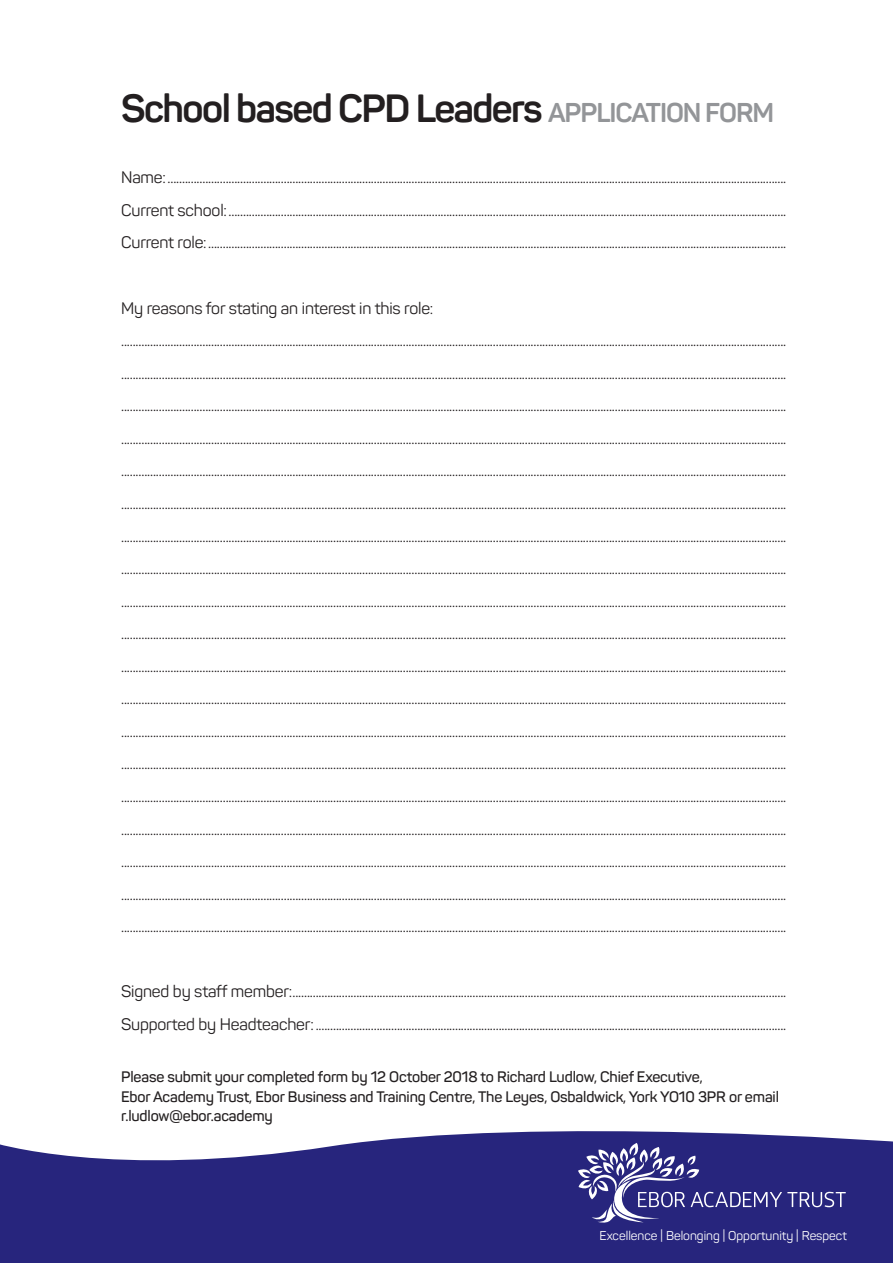
<style>
.page{position:relative;width:893px;height:1263px;background:#fff}
.page>*{position:absolute;margin:0;border:0;box-sizing:border-box;transform-origin:0 0}
.t1{font:700 38.85px "Panton";letter-spacing:-.04em;color:#231f20}
.t2{font:16.5px "Panton";letter-spacing:-.01em;color:#231f20}
.t3{font:600 15px/19.6px "Panton";letter-spacing:-.01em;color:#231f20}
.t4{font:12.6px "Panton";color:#fff}
.s1{font-size:26.85px;color:#939598}
</style>
<div class="page">
<svg style="left:0;top:1131px;width:893px;height:132px;background:#3e3c8b"></svg>
<svg style="left:578px;top:1143px;width:268px;height:82px;background:#42408d"></svg>
<p class="t1" style="left:121px;top:84px;width:654px">School based CPD Leaders <span class="s1">APPLICATION FORM</span></p>
<p class="t2" style="left:121px;top:167px;width:667px">Name:.....................................................................................................................................................................................................................</p>
<p class="t2" style="left:121px;top:200px;width:667px">Current school:................................................................................................................................................................................................</p>
<p class="t2" style="left:121px;top:233px;width:667px">Current role:.......................................................................................................................................................................................................</p>
<p class="t2" style="left:121px;top:298px;width:314px">My reasons for stating an interest in this role:</p>
<p class="t2" style="left:121px;top:330px;width:667px">.....................................................................................................................................................................................................................................</p>
<p class="t2" style="left:121px;top:363px;width:667px">.....................................................................................................................................................................................................................................</p>
<p class="t2" style="left:121px;top:395px;width:667px">.....................................................................................................................................................................................................................................</p>
<p class="t2" style="left:121px;top:428px;width:667px">.....................................................................................................................................................................................................................................</p>
<p class="t2" style="left:121px;top:460px;width:667px">.....................................................................................................................................................................................................................................</p>
<p class="t2" style="left:121px;top:493px;width:667px">.....................................................................................................................................................................................................................................</p>
<p class="t2" style="left:121px;top:526px;width:667px">.....................................................................................................................................................................................................................................</p>
<p class="t2" style="left:121px;top:558px;width:667px">.....................................................................................................................................................................................................................................</p>
<p class="t2" style="left:121px;top:591px;width:667px">.....................................................................................................................................................................................................................................</p>
<p class="t2" style="left:121px;top:623px;width:667px">.....................................................................................................................................................................................................................................</p>
<p class="t2" style="left:121px;top:656px;width:667px">.....................................................................................................................................................................................................................................</p>
<p class="t2" style="left:121px;top:688px;width:667px">.....................................................................................................................................................................................................................................</p>
<p class="t2" style="left:121px;top:721px;width:667px">.....................................................................................................................................................................................................................................</p>
<p class="t2" style="left:121px;top:753px;width:667px">.....................................................................................................................................................................................................................................</p>
<p class="t2" style="left:121px;top:786px;width:667px">.....................................................................................................................................................................................................................................</p>
<p class="t2" style="left:121px;top:819px;width:667px">.....................................................................................................................................................................................................................................</p>
<p class="t2" style="left:121px;top:851px;width:667px">.....................................................................................................................................................................................................................................</p>
<p class="t2" style="left:121px;top:884px;width:667px">.....................................................................................................................................................................................................................................</p>
<p class="t2" style="left:121px;top:916px;width:667px">.....................................................................................................................................................................................................................................</p>
<p class="t2" style="left:121px;top:981px;width:667px">Signed by staff member:..........................................................................................................................................................................</p>
<p class="t2" style="left:121px;top:1014px;width:667px">Supported by Headteacher: ..................................................................................................................................................................</p>
<p class="t3" style="left:121px;top:1067px;width:659px">Please submit your completed form by 12 October 2018 to Richard Ludlow, Chief Executive,<br>Ebor Academy Trust, Ebor Business and Training Centre, The Leyes, Osbaldwick, York YO10 3PR or email r.ludlow@ebor.academy</p>
<p class="t4" style="left:599px;top:1228px;width:249px">Excellence | Belonging | Opportunity | Respect</p>
</div>
